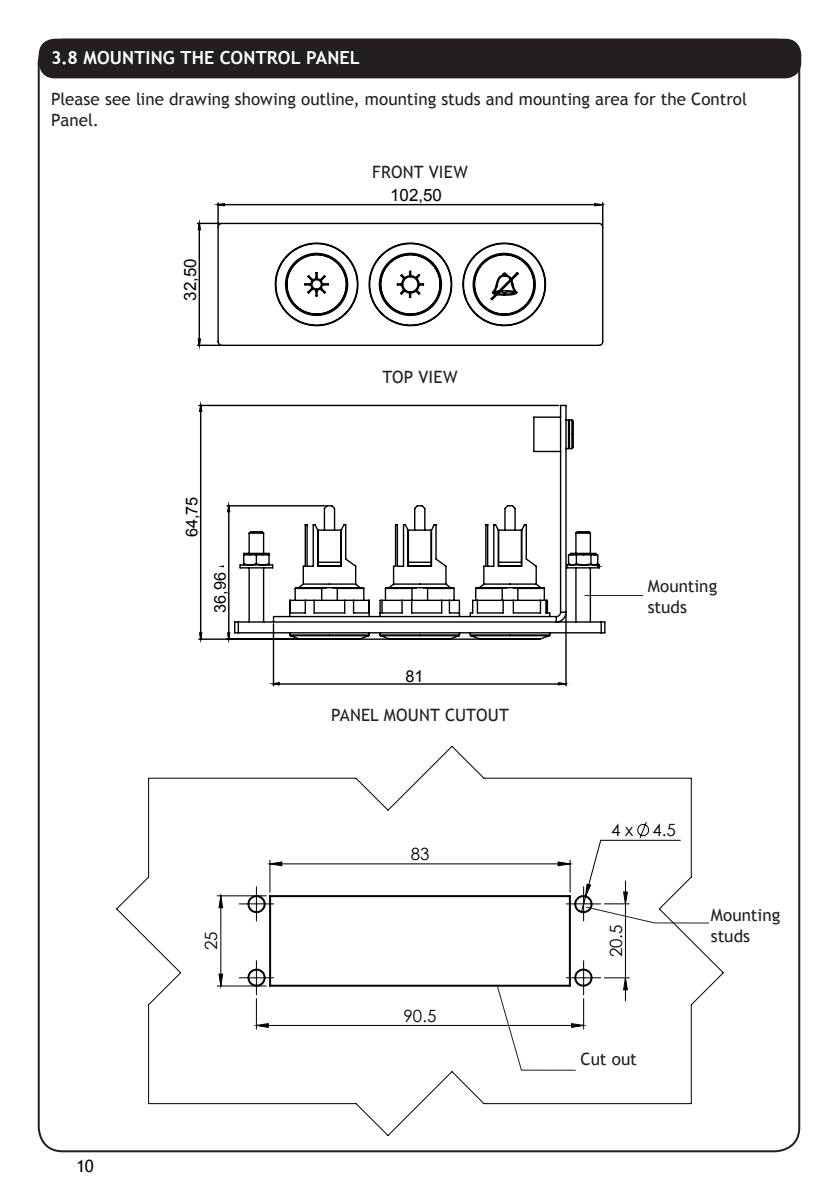
<style>
.page{position:relative;width:840px;height:1191px;background:#fff}
.page>*{position:absolute;margin:0;border:0;box-sizing:border-box;transform-origin:0 0}
.t1{font:700 18px "Trebuchet MS";letter-spacing:.01em;color:#fff}
.t2{font:17px/20.4px "Trebuchet MS";letter-spacing:.005em;color:#231f20}
.t3{font:17px "Arial";color:#000}
.t4{font:17px "Trebuchet MS";color:#040503}
.t5{font:16.8px "Century Gothic";color:#000}
.t6{font:16.2px "Arial";color:#000}
</style>
<div class="page">
<div style="left:39px;top:39px;width:761px;height:39px;background:#231f20;border-radius:16px"></div>
<svg style="left:197px;top:202px;width:404px;height:484px"></svg>
<hr style="left:272px;top:624px;width:2px;height:62px;background:#000">
<hr style="left:565px;top:614px;width:1px;height:72px;background:#000">
<hr style="left:199px;top:638px;width:279px;height:2px;background:#000">
<hr style="left:217px;top:203px;width:2px;height:22px;background:#000">
<hr style="left:601px;top:203px;width:2px;height:22px;background:#000">
<hr style="left:218px;top:204px;width:384px;height:1px;background:#000">
<svg style="left:197px;top:223px;width:19px;height:416px"></svg>
<svg style="left:274px;top:683px;width:291px;height:2px"></svg>
<svg style="left:216px;top:222px;width:390px;height:419px"></svg>
<svg style="left:116px;top:745px;width:607px;height:391px"></svg>
<hr style="left:584px;top:595px;width:58px;height:1px;background:#231f20">
<svg style="left:219px;top:886px;width:490px;height:185px"></svg>
<p class="t1" style="left:51px;top:47px;width:310px">3.8 MOUNTING THE CONTROL PANEL</p>
<p class="t2" style="left:51px;top:89px;width:697px">Please see line drawing showing outline, mounting studs and mounting area for the Control<br>Panel.</p>
<p class="t2" style="left:372px;top:162px;width:97px">FRONT VIEW</p>
<p class="t3" style="left:179px;top:301px;width:44px;rotate:-90deg">32,50</p>
<p class="t6" style="left:181px;top:537px;width:42px;rotate:-90deg">64,75</p>
<p class="t6" style="left:209px;top:613px;width:42px;rotate:-90deg">36,96</p>
<p class="t3" style="left:390px;top:184px;width:53px">102,50</p>
<p class="t2" style="left:382px;top:367px;width:77px">TOP VIEW</p>
<p class="t6" style="left:405px;top:665px;width:20px">81</p>
<p class="t2" style="left:331px;top:705px;width:179px">PANEL MOUNT CUTOUT</p>
<p class="t5" style="left:410px;top:842px;width:20px">83</p>
<p class="t2" style="left:647px;top:576px;width:71px">Mounting</p>
<p class="t2" style="left:647px;top:596px;width:41px">studs</p>
<p class="t5" style="left:611px;top:818px;width:66px">4 x 4.5</p>
<p class="t4" style="left:76px;top:1155px;width:19px">10</p>
<p class="t5" style="left:199px;top:950px;width:20px;rotate:-90deg">25</p>
<p class="t5" style="left:604px;top:957px;width:34px;rotate:-90deg">20.5</p>
<p class="t5" style="left:403px;top:1004px;width:34px">90.5</p>
<p class="t2" style="left:580px;top:1049px;width:58px">Cut out</p>
<p class="t2" style="left:710px;top:905px;width:71px">Mounting</p>
<p class="t2" style="left:710px;top:925px;width:41px">studs</p>
</div>
